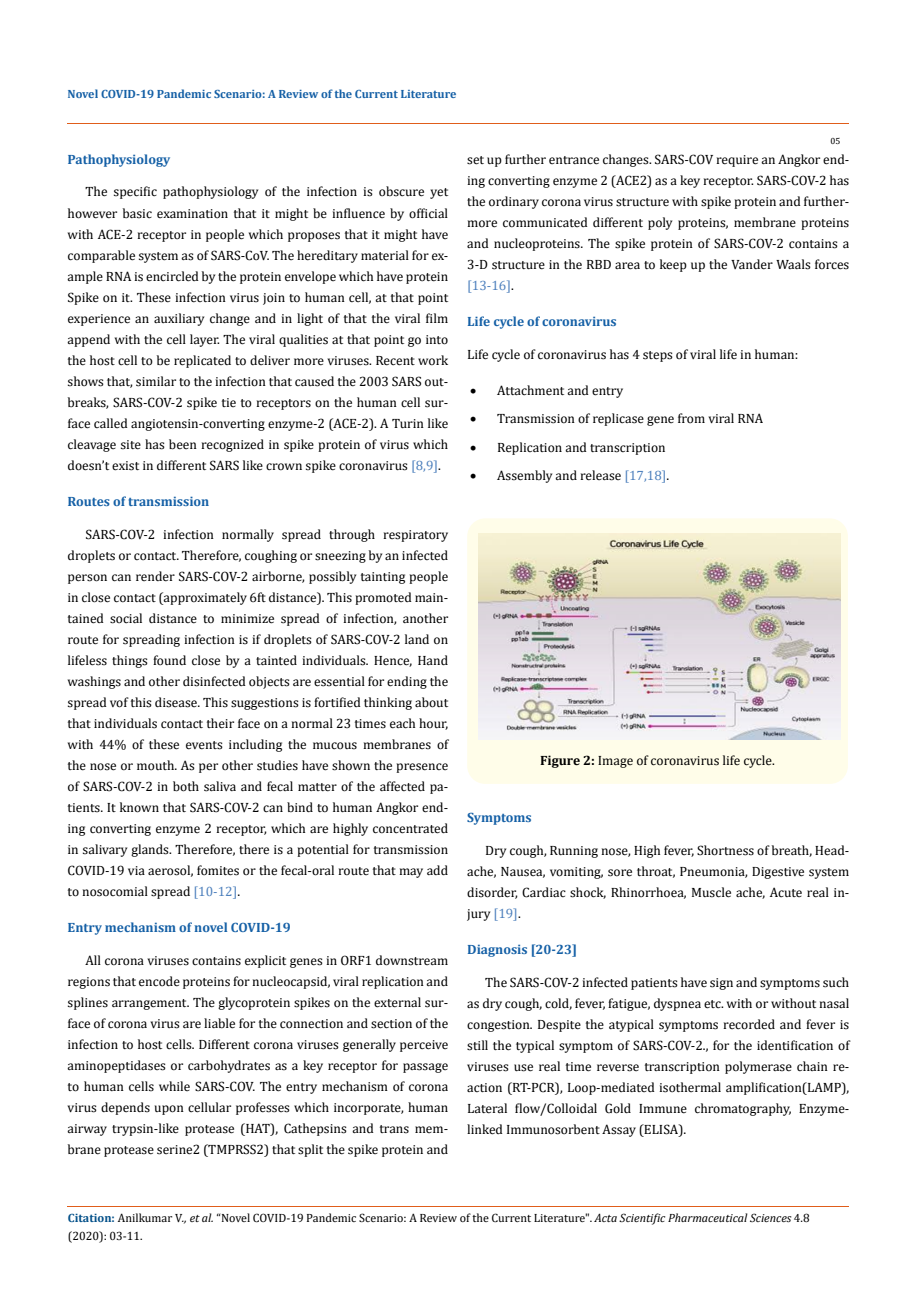
<style>
.page{position:relative;width:917px;height:1296px;background:#fff}
.page>*{position:absolute;margin:0;border:0;box-sizing:border-box;transform-origin:0 0}
.t1{font:13.5px/21px "Cambria";color:#000;text-align:justify}
.t2{font:700 13.5px "Cambria";color:#1560a6}
.t3{font:12px/18px "Cambria";color:#000}
.t4{font:700 12px "Cambria";color:#1560a6}
.t5{font:9px "Cambria";color:#000}
.s1{color:#4f81bd}
.s2{font-weight:700}
.s3{font-weight:700;color:#035089}
.s4{font-style:italic}
</style>
<div class="page">
<hr style="left:67px;top:123px;width:782px;height:1px;background:#e05d1a">
<div style="left:467px;top:518px;width:380px;height:266px;background:#fffde9;border-radius:18px"></div>
<img style="left:478px;top:533px;width:363px;height:206px">
<hr style="left:67px;top:1207px;width:781px;height:1px;background:#e05d1a">
<p class="t4" style="left:68px;top:86px;width:390px">Novel COVID-19 Pandemic Scenario: A Review of the Current Literature</p>
<p class="t2" style="left:68px;top:149px;width:104px">Pathophysiology</p>
<p class="t1" style="left:68px;top:181px;width:382px;text-indent:18px">The specific pathophysiology of the infection is obscure yet however basic examination that it might be influence by official with ACE-2 receptor in people which proposes that it might have comparable system as of SARS-CoV. The hereditary material for ex&shy;ample RNA is encircled by the protein envelope which have protein Spike on it. These infection virus join to human cell, at that point experience an auxiliary change and in light of that the viral film append with the cell layer. The viral qualities at that point go into the host cell to be replicated to deliver more viruses. Recent work shows that, similar to the infection that caused the 2003 SARS out&shy;breaks, SARS-COV-2 spike tie to receptors on the human cell sur&shy;face called angiotensin-converting enzyme-2 (ACE-2). A Turin like cleavage site has been recognized in spike protein of virus which doesn’t exist in different SARS like crown spike coronavirus <span class="s1">[8,9]</span>.</p>
<p class="t2" style="left:68px;top:491px;width:143px">Routes of transmission</p>
<p class="t1" style="left:68px;top:523px;width:382px;text-indent:18px">SARS-COV-2 infection normally spread through respiratory droplets or contact. Therefore, coughing or sneezing by an infected person can render SARS-COV-2 airborne, possibly tainting people in close contact (approximately 6ft distance). This promoted main&shy;tained social distance to minimize spread of infection, another route for spreading infection is if droplets of SARS-COV-2 land on lifeless things found close by a tainted individuals. Hence, Hand washings and other disinfected objects are essential for ending the spread vof this disease. This suggestions is fortified thinking about that individuals contact their face on a normal 23 times each hour, with 44% of these events including the mucous membranes of the nose or mouth. As per other studies have shown the presence of SARS-COV-2 in both saliva and fecal matter of the affected pa&shy;tients. It known that SARS-COV-2 can bind to human Angkor end&shy;ing converting enzyme 2 receptor, which are highly concentrated in salivary glands. Therefore, there is a potential for transmission COVID-19 via aerosol, fomites or the fecal-oral route that may add to nosocomial spread <span class="s1">[10-12]</span>.</p>
<p class="t2" style="left:68px;top:918px;width:225px">Entry mechanism of novel COVID-19</p>
<p class="t1" style="left:68px;top:950px;width:382px;text-indent:18px">All corona viruses contains explicit genes in ORF1 downstream regions that encode proteins for nucleocapsid, viral replication and splines arrangement. The glycoprotein spikes on the external sur&shy;face of corona virus are liable for the connection and section of the infection to host cells. Different corona viruses generally perceive aminopeptidases or carbohydrates as a key receptor for passage to human cells while SARS-COV. The entry mechanism of corona virus depends upon cellular professes which incorporate, human airway trypsin-like protease (HAT), Cathepsins and trans mem&shy;brane protease serine2 (TMPRSS2) that split the spike protein and</p>
<p class="t5" style="left:830px;top:136px;width:11px">05</p>
<p class="t1" style="left:467px;top:149px;width:384px">set up further entrance changes. SARS-COV require an Angkor end&shy;ing converting enzyme 2 (ACE2) as a key receptor. SARS-COV-2 has the ordinary corona virus structure with spike protein and further&shy;more communicated different poly proteins, membrane proteins and nucleoproteins. The spike protein of SARS-COV-2 contains a 3-D structure in the RBD area to keep up the Vander Waals forces <span class="s1">[13-16]</span>.</p>
<p class="t2" style="left:467px;top:312px;width:151px">Life cycle of coronavirus</p>
<p class="t1" style="left:467px;top:344px;width:332px">Life cycle of coronavirus has 4 steps of viral life in human:</p>
<p class="t1" style="left:470px;top:380px;width:154px">• Attachment and entry</p>
<p class="t1" style="left:470px;top:408px;width:294px">• Transmission of replicase gene from viral RNA</p>
<p class="t1" style="left:470px;top:437px;width:197px">• Replication and transcription</p>
<p class="t1" style="left:470px;top:465px;width:201px">• Assembly and release <span class="s1">[17,18]</span>.</p>
<p class="t1" style="left:540px;top:750px;width:236px"><span class="s2">Figure 2:</span> Image of coronavirus life cycle.</p>
<p class="t2" style="left:467px;top:808px;width:66px">Symptoms</p>
<p class="t1" style="left:467px;top:840px;width:384px;text-indent:18px">Dry cough, Running nose, High fever, Shortness of breath, Head&shy;ache, Nausea, vomiting, sore throat, Pneumonia, Digestive system disorder, Cardiac shock, Rhinorrhoea, Muscle ache, Acute real in&shy;jury <span class="s1">[19]</span>.</p>
<p class="t2" style="left:467px;top:940px;width:111px">Diagnosis [20-23]</p>
<p class="t1" style="left:467px;top:972px;width:384px;text-indent:18px">The SARS-COV-2 infected patients have sign and symptoms such as dry cough, cold, fever, fatigue, dyspnea etc. with or without nasal congestion. Despite the atypical symptoms recorded and fever is still the typical symptom of SARS-COV-2., for the identification of viruses use real time reverse transcription polymerase chain re&shy;action (RT-PCR), Loop-mediated isothermal amplification(LAMP), Lateral flow/Colloidal Gold Immune chromatography, Enzyme&shy;linked Immunosorbent Assay (ELISA).</p>
<p class="t3" style="left:68px;top:1209px;width:743px"><span class="s3">Citation:</span> Anilkumar V<span class="s4">., et al.</span> “Novel COVID-19 Pandemic Scenario: A Review of the Current Literature". <span class="s4">Acta Scientific Pharmaceutical Sciences</span> 4.8 (2020): 03-11.</p>
</div>
